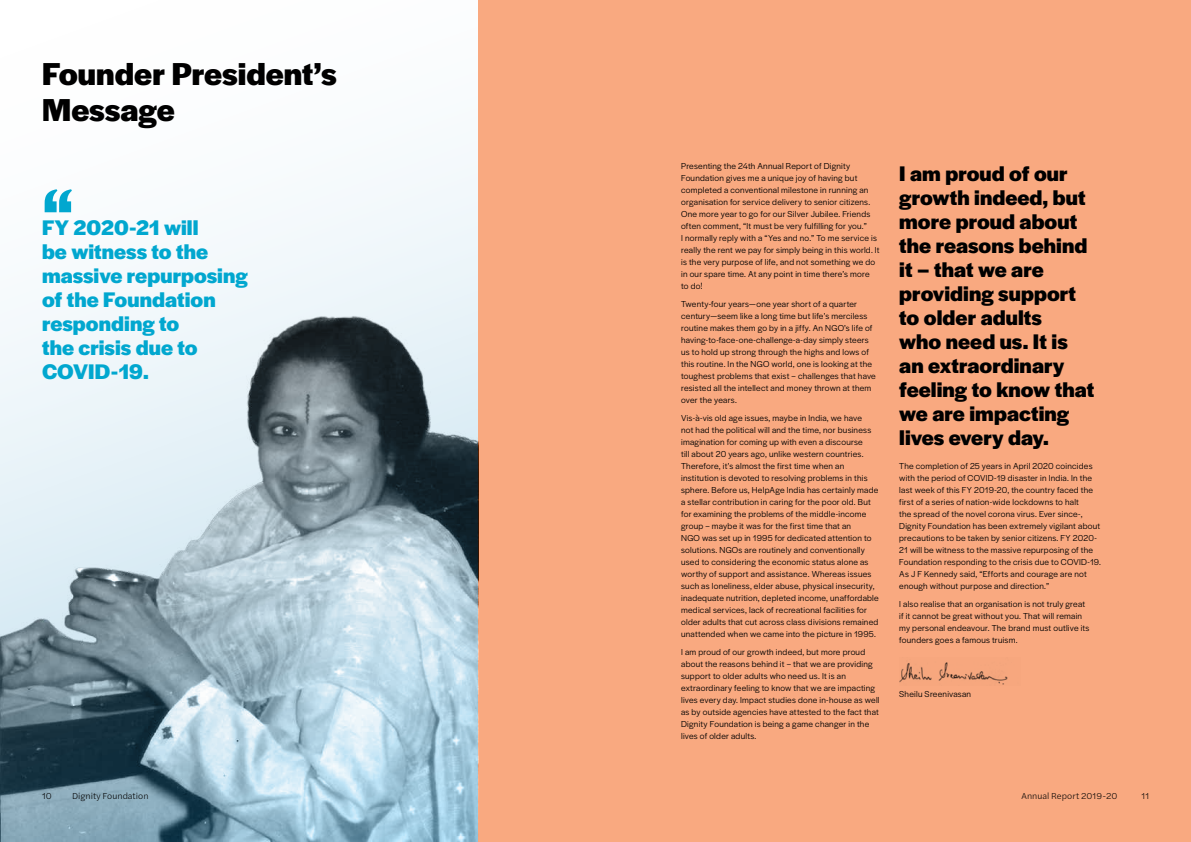
<style>
.page{position:relative;width:1191px;height:842px;background:#fff}
.page>*{position:absolute;margin:0;border:0;box-sizing:border-box;transform-origin:0 0}
.t1{font:700 66.5px "Halyard Display";color:#01a7cf}
.t2{font:700 33px/36px "Halyard Display";color:#000}
.t3{font:700 22px/24px "Halyard Display";letter-spacing:.005em;color:#000}
.t4{font:700 22px/24px "Halyard Display";color:#01a7cf}
.t5{font:9px/12px "Halyard Display";letter-spacing:.025em;color:#000}
.t6{font:300 9px "Halyard Text";color:#000}
</style>
<div class="page">
<div style="left:478px;top:0;width:713px;height:842px;background:#f9a980"></div>
<div style="left:0;top:0;width:478px;height:842px;background:#fafcfd"></div>
<img style="left:899px;top:662px;width:109px;height:23px">
<img style="left:0;top:289px;width:478px;height:553px">
<h2 class="t2" style="left:42px;top:54px;width:296px">Founder President’s<br>Message</h2>
<h1 class="t1" style="left:42px;top:165px;width:33px">“</h1>
<h3 class="t4" style="left:42px;top:238px;width:207px">be witness to the massive repurposing of the Foundation responding to<br>the crisis due to<br>COVID-19.</h3>
<h3 class="t4" style="left:42px;top:214px;width:158px">FY 2020-21 will</h3>
<p class="t5" style="left:681px;top:159px;width:200px">Presenting the 24th Annual Report of Dignity Foundation gives me a unique joy of having but completed a conventional milestone in running an organisation for service delivery to senior citizens.<br>One more year to go for our Silver Jubilee. Friends often comment, “It must be very fulfilling for you.”<br>I normally reply with a “Yes and no.” To me service is really the rent we pay for simply being in this world. It is the very purpose of life, and not something we do in our spare time. At any point in time there’s more<br>to do!</p>
<p class="t5" style="left:681px;top:297px;width:196px">Twenty-four years—one year short of a quarter century—seem like a long time but life’s merciless routine makes them go by in a jiffy. An NGO’s life of having-to-face-one-challenge-a-day simply steers us to hold up strong through the highs and lows of this routine. In the NGO world, one is looking at the toughest problems that exist – challenges that have resisted all the intellect and money thrown at them over the years.</p>
<p class="t5" style="left:681px;top:411px;width:199px">Vis-à-vis old age issues, maybe in India, we have<br>not had the political will and the time, nor business imagination for coming up with even a discourse<br>till about 20 years ago, unlike western countries.<br>Therefore, it’s almost the first time when an institution is devoted to resolving problems in this sphere. Before us, HelpAge India has certainly made a stellar contribution in caring for the poor old. But for examining the problems of the middle‑income group – maybe it was for the first time that an<br>NGO was set up in 1995 for dedicated attention to solutions. NGOs are routinely and conventionally used to considering the economic status alone as worthy of support and assistance. Whereas issues such as loneliness, elder abuse, physical insecurity, inadequate nutrition, depleted income, unaffordable medical services, lack of recreational facilities for older adults that cut across class divisions remained unattended when we came into the picture in 1995.</p>
<p class="t5" style="left:681px;top:645px;width:200px">I am proud of our growth indeed, but more proud about the reasons behind it – that we are providing support to older adults who need us. It is an extraordinary feeling to know that we are impacting lives every day. Impact studies done in-house as well as by outside agencies have attested to the fact that Dignity Foundation is being a game changer in the lives of older adults.</p>
<h3 class="t3" style="left:899px;top:160px;width:196px">I am proud of our growth indeed, but more proud about the reasons behind it – that we are providing support to older adults<br>who need us. It is an extraordinary feeling to know that we are impacting lives every day.</h3>
<p class="t5" style="left:899px;top:459px;width:203px">The completion of 25 years in April 2020 coincides with the period of COVID-19 disaster in India. In the last week of this FY 2019-20, the country faced the first of a series of nation-wide lockdowns to halt<br>the spread of the novel corona virus. Ever since-, Dignity Foundation has been extremely vigilant about precautions to be taken by senior citizens. FY 2020- 21 will be witness to the massive repurposing of the Foundation responding to the crisis due to COVID-19.<br>As J F Kennedy said, “Efforts and courage are not enough without purpose and direction.”</p>
<p class="t5" style="left:899px;top:597px;width:192px">I also realise that an organisation is not truly great if it cannot be great without you. That will remain my personal endeavour. The brand must outlive its founders goes a famous truism.</p>
<p class="t5" style="left:899px;top:687px;width:73px">Sheilu Sreenivasan</p>
<p class="t6" style="left:42px;top:789px;width:11px">10</p>
<p class="t6" style="left:72px;top:789px;width:78px">Dignity Foundation</p>
<p class="t6" style="left:1021px;top:789px;width:97px">Annual Report 2019-20</p>
<p class="t6" style="left:1141px;top:789px;width:9px">11</p>
</div>
